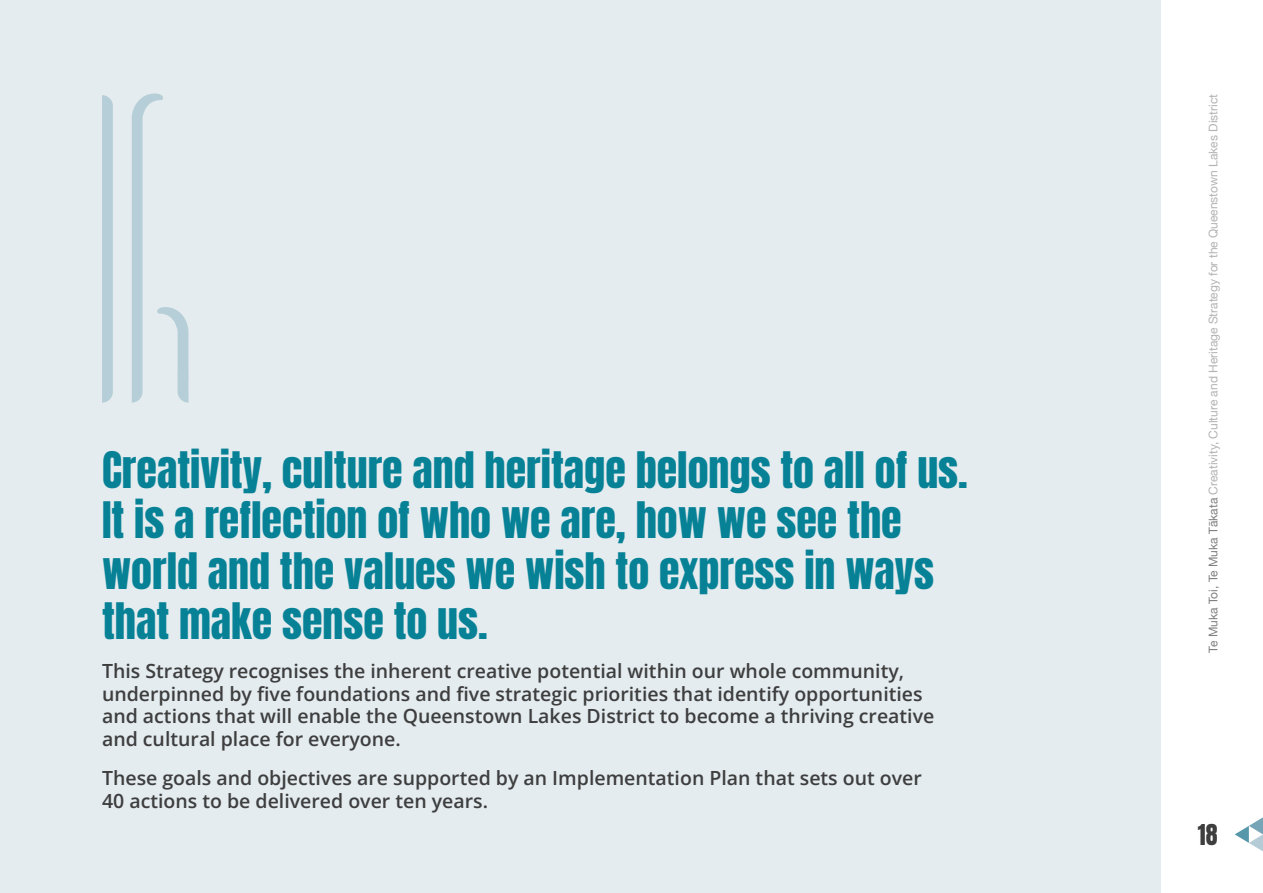
<style>
.page{position:relative;width:1263px;height:893px;background:#fff}
.page>*{position:absolute;margin:0;border:0;box-sizing:border-box;transform-origin:0 0}
.Tier_3_Heading{font:42px/50.4px "Anton";color:#078196}
.t1{font:24px "Anton";color:#3e3e3f}
.Tier_3_Heading-2{font:19.5px/22.5px "Open Sans";color:#3e3e3f}
.t2{font:12px "Helvetica Neue";color:#b3b3b3}
.s1{color:#808080}
</style>
<div class="page">
<svg style="left:1235px;top:817px;width:28px;height:34px"></svg>
<div style="left:0;top:0;width:1161px;height:893px;background:#e4ecef"></div>
<svg style="left:132px;top:93px;width:56px;height:310px"></svg>
<div style="left:102px;top:95px;width:11px;height:308px;background:#b6ced7"></div>
<p class="Tier_3_Heading" style="left:102px;top:448px;width:867px">Creativity, culture and heritage belongs to all of us.<br>It is a reflection of who we are, how we see the world and the values we wish to express in ways that make sense to us.</p>
<p class="Tier_3_Heading-2" style="left:102px;top:660px;width:834px">This Strategy recognises the inherent creative potential within our whole community, underpinned by five foundations and five strategic priorities that identify opportunities and actions that will enable the Queenstown Lakes District to become a thriving creative and cultural place for everyone.</p>
<p class="Tier_3_Heading-2" style="left:102px;top:767px;width:821px">These goals and objectives are supported by an Implementation Plan that sets out over<br>40 actions to be delivered over ten years.</p>
<p class="t2" style="left:1204px;top:653px;width:560px;rotate:-90deg"><span class="s1">Te Muka Toi, Te Muka Tākata</span> Creativity, Culture and Heritage Strategy for the Queenstown Lakes District</p>
<p class="t1" style="left:1198px;top:822px;width:21px">18</p>
</div>
